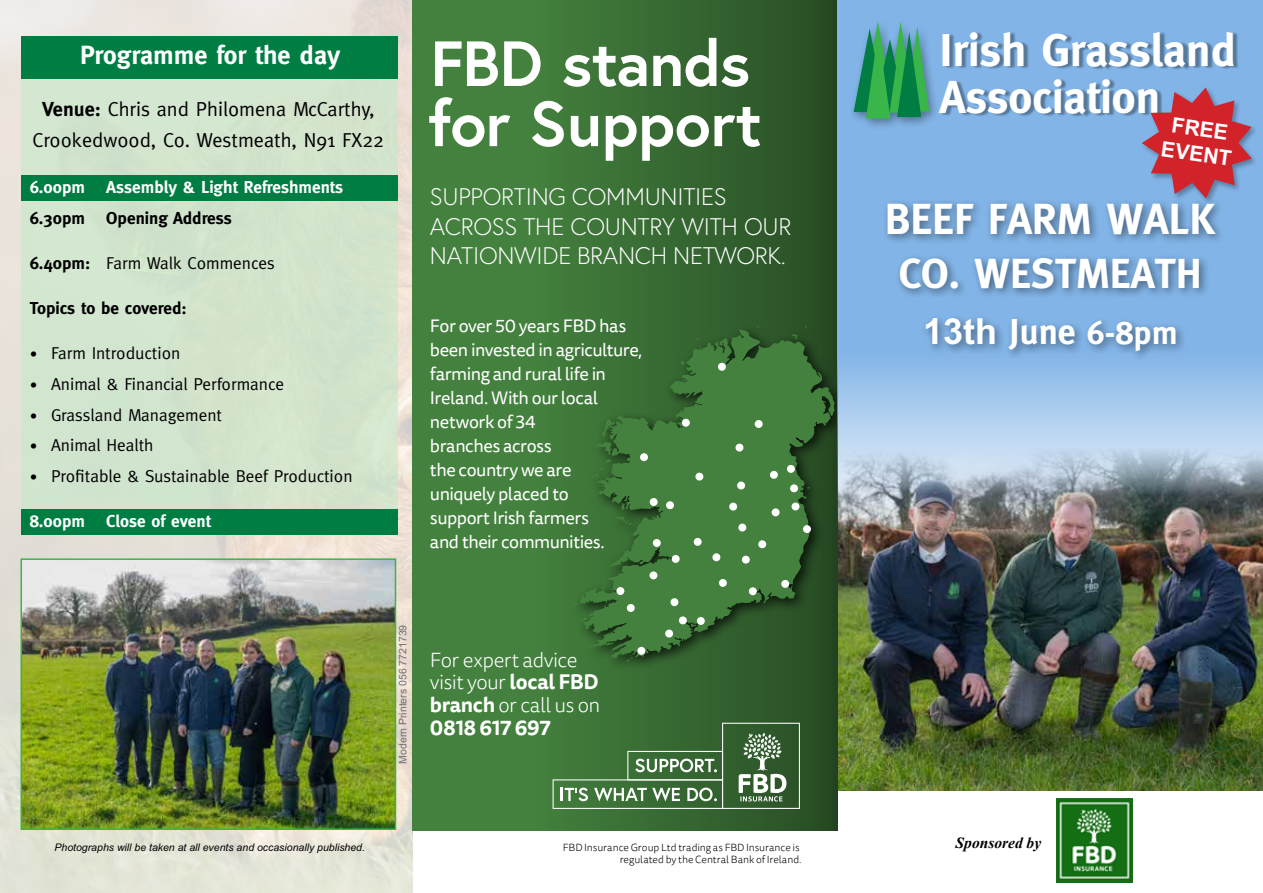
<style>
.page{position:relative;width:1263px;height:893px;background:#fff}
.page>*{position:absolute;margin:0;border:0;box-sizing:border-box;transform-origin:0 0}
.t1{font:700 63.75px/60.2px "Europa";letter-spacing:-.01em;color:#fff}
.t2{font:45.9px/47.4px "Metabold";color:#fff}
.t3{font:43.5px "Metabold";color:#fff}
.t4{font:42px "Metabold";color:#fff}
.t5{font:33px "Metabold";color:#fff}
.t6{font:700 26.25px "Meta";color:#fff}
.t7{font:300 24px/29.4px "Europa";letter-spacing:-.01em;color:#fff}
.t8{font:700 21.3px/25.5px "M Arial";color:#fff;text-align:center}
.t9{font:300 20.7px/22.6px "Tisa Sans OT";letter-spacing:-.03em;color:#fff}
.t10{font:20.25px/30.6px "Meta";color:#000;text-align:center}
.t11{font:18px/24px "Tisa Sans OT";letter-spacing:-.025em;color:#fff}
.t12{font:17.25px "Meta";color:#000}
.t13{font:700 17.25px "Meta";color:#fff}
.t14{font:700 17.25px "Meta";color:#000}
.t15{font:italic 700 15.45px "Times New Roman";color:#000}
.t16{font:300 10.5px/12px "Tisa Sans OT";letter-spacing:-.005em;color:#000;text-align:right}
.t17{font:italic 10.5px "M Arial";color:#000}
.t18{font:10.5px "M Arial";color:#6d6e71}
.s1{font-weight:700}
.s2{font-family:"Cambria"}
.s3{font-family:"M Arial";font-weight:700;font-size:36px}
.s4{font-size:36px}
</style>
<div class="page">
<img style="left:0;top:0;width:412px;height:893px">
<img style="left:838px;top:570px;width:425px;height:221px">
<div style="left:21px;top:36px;width:377px;height:499px;background:#d3e5cd"></div>
<div style="left:21px;top:36px;width:377px;height:42px;background:#007d43"></div>
<div style="left:21px;top:176px;width:377px;height:25px;background:#007d43"></div>
<div style="left:21px;top:509px;width:377px;height:26px;background:#007d43"></div>
<div style="left:412px;top:0;width:426px;height:830px;background:#44813e"></div>
<div style="left:538px;top:0;width:300px;height:830px;background:linear-gradient(to right,#43803e,#274b24)"></div>
<svg style="left:553px;top:723px;width:247px;height:86px"></svg>
<div style="left:566px;top:321px;width:272px;height:355px;background:#000;opacity:.75"></div>
<svg style="left:570px;top:326px;width:264px;height:336px"></svg>
<div style="left:666px;top:501px;width:8px;height:8px;background:#fff;border-radius:50%"></div>
<div style="left:665px;top:630px;width:8px;height:7px;background:#fff;border-radius:50%"></div>
<div style="left:758px;top:540px;width:8px;height:8px;background:#fff;border-radius:50%"></div>
<div style="left:640px;top:453px;width:8px;height:8px;background:#fff;border-radius:50%"></div>
<div style="left:735px;top:444px;width:8px;height:8px;background:#fff;border-radius:50%"></div>
<div style="left:787px;top:465px;width:8px;height:8px;background:#fff;border-radius:50%"></div>
<div style="left:791px;top:503px;width:8px;height:7px;background:#fff;border-radius:50%"></div>
<div style="left:790px;top:484px;width:8px;height:8px;background:#fff;border-radius:50%"></div>
<div style="left:653px;top:539px;width:8px;height:8px;background:#fff;border-radius:50%"></div>
<div style="left:650px;top:498px;width:8px;height:8px;background:#fff;border-radius:50%"></div>
<div style="left:742px;top:556px;width:8px;height:8px;background:#fff;border-radius:50%"></div>
<div style="left:627px;top:604px;width:8px;height:8px;background:#fff;border-radius:50%"></div>
<div style="left:719px;top:579px;width:8px;height:8px;background:#fff;border-radius:50%"></div>
<div style="left:679px;top:616px;width:8px;height:8px;background:#fff;border-radius:50%"></div>
<div style="left:718px;top:363px;width:8px;height:8px;background:#fff;border-radius:50%"></div>
<div style="left:672px;top:555px;width:8px;height:8px;background:#fff;border-radius:50%"></div>
<div style="left:670px;top:598px;width:8px;height:8px;background:#fff;border-radius:50%"></div>
<div style="left:697px;top:617px;width:8px;height:8px;background:#fff;border-radius:50%"></div>
<div style="left:755px;top:420px;width:8px;height:8px;background:#fff;border-radius:50%"></div>
<div style="left:737px;top:482px;width:8px;height:7px;background:#fff;border-radius:50%"></div>
<div style="left:772px;top:508px;width:7px;height:8px;background:#fff;border-radius:50%"></div>
<div style="left:770px;top:471px;width:8px;height:8px;background:#fff;border-radius:50%"></div>
<div style="left:694px;top:538px;width:8px;height:8px;background:#fff;border-radius:50%"></div>
<div style="left:649px;top:571px;width:8px;height:8px;background:#fff;border-radius:50%"></div>
<div style="left:738px;top:524px;width:8px;height:7px;background:#fff;border-radius:50%"></div>
<div style="left:695px;top:473px;width:8px;height:8px;background:#fff;border-radius:50%"></div>
<div style="left:637px;top:647px;width:8px;height:8px;background:#fff;border-radius:50%"></div>
<div style="left:682px;top:419px;width:8px;height:8px;background:#fff;border-radius:50%"></div>
<div style="left:712px;top:553px;width:8px;height:8px;background:#fff;border-radius:50%"></div>
<div style="left:729px;top:503px;width:8px;height:8px;background:#fff;border-radius:50%"></div>
<div style="left:749px;top:587px;width:8px;height:8px;background:#fff;border-radius:50%"></div>
<div style="left:616px;top:587px;width:8px;height:8px;background:#fff;border-radius:50%"></div>
<div style="left:781px;top:580px;width:8px;height:8px;background:#fff;border-radius:50%"></div>
<div style="left:803px;top:525px;width:8px;height:8px;background:#fff;border-radius:50%"></div>
<img style="left:1057px;top:799px;width:75px;height:83px">
<img style="left:838px;top:0;width:425px;height:570px">
<div style="left:883px;top:199px;width:342px;height:163px;background:#000;opacity:.45"></div>
<div style="left:849px;top:18px;width:91px;height:112px;background:#000;opacity:.35"></div>
<svg style="left:853px;top:21px;width:76px;height:98px;background:#3e9e7a"></svg>
<div style="left:941px;top:31px;width:298px;height:86px;background:#000;opacity:.34"></div>
<img style="left:24px;top:561px;width:369px;height:266px">
<div style="left:21px;top:558px;width:375px;height:272px;border:2px solid #39b54a"></div>
<div style="left:1141px;top:87px;width:117px;height:118px;background:#000;opacity:.3"></div>
<svg style="left:1142px;top:87px;width:110px;height:111px;background:#ac5c74"></svg>
<h3 class="t6" style="left:80px;top:40px;width:261px">Programme for the day</h3>
<p class="t10" style="left:33px;top:94px;width:353px"><span class="s1">Venue:</span> Chris and Philomena McCarthy,<br>Crookedwood, Co. Westmeath, N91 FX22</p>
<p class="t13" style="left:30px;top:177px;width:315px">6.00pm Assembly &amp; Light Refreshments</p>
<p class="t14" style="left:30px;top:208px;width:204px">6.30pm Opening Address</p>
<p class="t12" style="left:30px;top:253px;width:247px"><span class="s1">6.40pm:</span> Farm Walk Commences</p>
<p class="t14" style="left:30px;top:298px;width:159px">Topics to be covered:</p>
<p class="t12" style="left:30px;top:343px;width:152px"><span class="s2">•</span> Farm Introduction</p>
<p class="t12" style="left:30px;top:374px;width:256px"><span class="s2">•</span> Animal &amp; Financial Performance</p>
<p class="t12" style="left:30px;top:405px;width:194px"><span class="s2">•</span> Grassland Management</p>
<p class="t12" style="left:30px;top:435px;width:125px"><span class="s2">•</span> Animal Health</p>
<p class="t12" style="left:30px;top:466px;width:324px"><span class="s2">•</span> Profitable &amp; Sustainable Beef Production</p>
<p class="t13" style="left:30px;top:511px;width:183px">8.00pm Close of event</p>
<h1 class="t1" style="left:428px;top:32px;width:335px">FBD stands for Support</h1>
<h3 class="t7" style="left:430px;top:182px;width:363px">SUPPORTING COMMUNITIES<br>ACROSS THE COUNTRY WITH OUR<br>NATIONWIDE BRANCH NETWORK.</h3>
<p class="t11" style="left:430px;top:315px;width:214px">For over 50 years FBD has been invested in agriculture, farming and rural life in<br>Ireland. With our local network of 34<br>branches across<br>the country we are<br>uniquely placed to<br>support Irish farmers<br>and their communities.</p>
<p class="t18" style="left:397px;top:764px;width:140px;rotate:-90deg">Modern Printers 056 7721739</p>
<p class="t9" style="left:430px;top:649px;width:172px">For expert advice visit your <span class="s1">local FBD branch</span> or call us on<br><span class="s1">0818 617 697</span></p>
<p class="t17" style="left:55px;top:841px;width:312px">Photographs will be taken at all events and occasionally published.</p>
<p class="t16" style="left:563px;top:842px;width:240px">FBD Insurance Group Ltd trading as FBD Insurance is regulated by the Central Bank of Ireland.</p>
<h2 class="t2" style="left:939px;top:26px;width:298px">Irish Grassland<br>Association</h2>
<p class="t8" style="left:1167px;top:111px;width:72px;rotate:8deg">FREE<br>EVENT</p>
<h3 class="t3" style="left:885px;top:194px;width:332px">BEEF FARM WALK</h3>
<h3 class="t4" style="left:899px;top:249px;width:305px">CO. WESTMEATH</h3>
<h3 class="t5" style="left:923px;top:313px;width:256px"><span class="s3">13th</span> <span class="s4">June</span> 6-8pm</h3>
<p class="t15" style="left:956px;top:832px;width:87px">Sponsored by</p>
</div>
